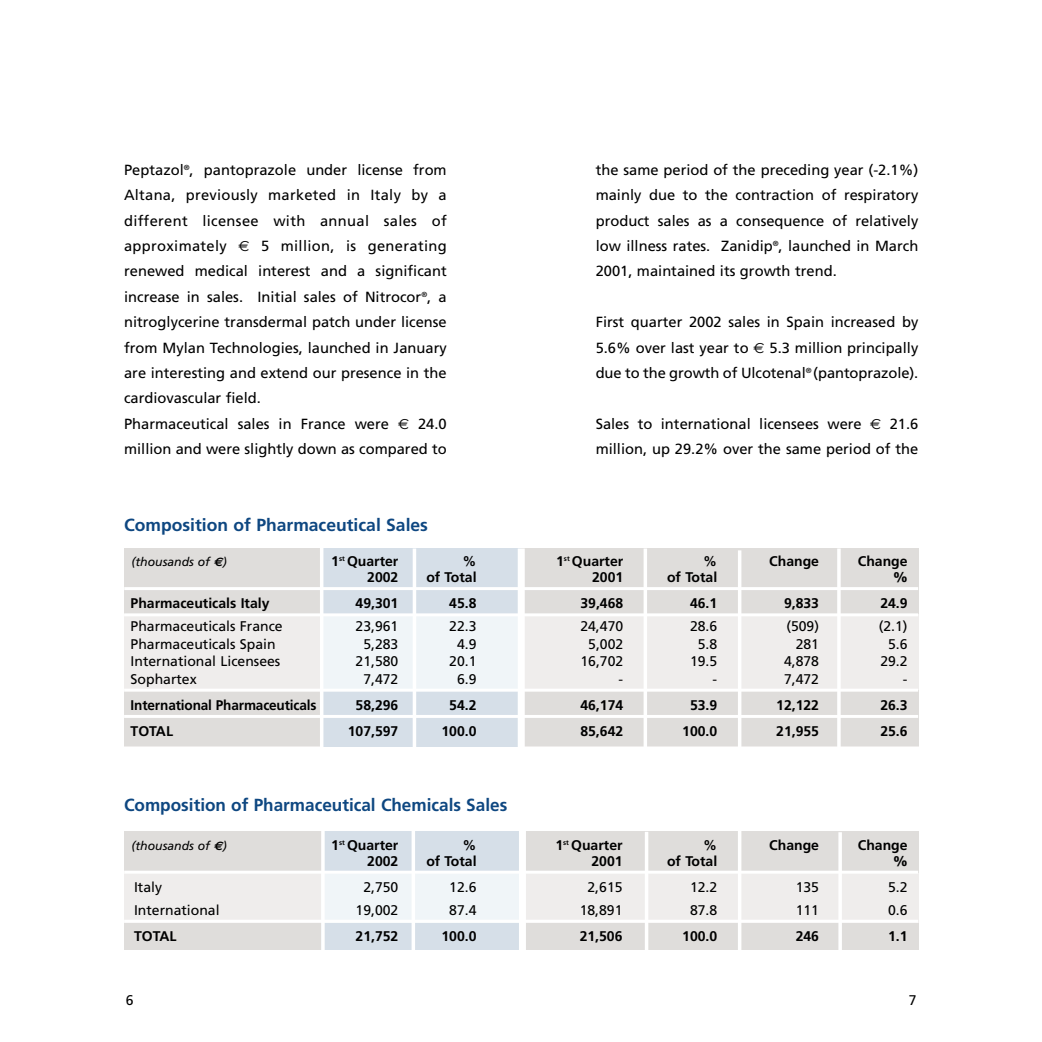
<style>
.page{position:relative;width:1042px;height:1042px;background:#fff}
.page>*{position:absolute;margin:0;border:0;box-sizing:border-box;transform-origin:0 0}
.t1{font:700 17.5px "Frutiger";color:#0e4781}
.t2{font:14.7px/25.4px "Frutiger";color:#000}
.t3{font:700 14px "Frutiger";color:#000}
.t4{font:14px "Frutiger";color:#000}
.t5{font:900 14px "Frutiger";color:#000}
.t6{font:italic 12.25px "Frutiger";color:#000}
.s1{font-family:"Euro Sans"}
.s2{font-family:"Euro Sans";font-weight:700}
</style>
<div class="page">
<div style="left:124px;top:835px;width:794px;height:114px;background:#efedec"></div>
<div style="left:124px;top:550px;width:794px;height:196px;background:#efedec"></div>
<div style="left:321px;top:830px;width:199px;height:119px;background:#f0f5f8"></div>
<div style="left:321px;top:548px;width:199px;height:196px;background:#f0f5f8"></div>
<div style="left:124px;top:548px;width:794px;height:66px;background:#dfdddb"></div>
<div style="left:124px;top:690px;width:794px;height:56px;background:#dfdddb"></div>
<div style="left:321px;top:548px;width:199px;height:66px;background:#d6dfe8"></div>
<div style="left:321px;top:690px;width:199px;height:56px;background:#d6dfe8"></div>
<svg style="left:412px;top:548px;width:4px;height:199px"></svg>
<div style="left:517px;top:548px;width:7px;height:204px;background:#fff"></div>
<svg style="left:643px;top:548px;width:4px;height:199px"></svg>
<svg style="left:737px;top:550px;width:4px;height:197px"></svg>
<hr style="left:837px;top:548px;width:3px;height:205px;background:#fff">
<div style="left:124px;top:923px;width:794px;height:26px;background:#dfdddb"></div>
<div style="left:321px;top:923px;width:199px;height:26px;background:#d6dfe8"></div>
<hr style="left:320px;top:513px;width:3px;height:237px;background:#fff">
<hr style="left:124px;top:587px;width:793px;height:3px;background:#fff">
<hr style="left:124px;top:613px;width:793px;height:3px;background:#fff">
<hr style="left:124px;top:688px;width:793px;height:3px;background:#fff">
<hr style="left:124px;top:714px;width:793px;height:3px;background:#fff">
<div style="left:124px;top:830px;width:794px;height:42px;background:#dfdddb"></div>
<div style="left:323px;top:830px;width:199px;height:42px;background:#d6dfe8"></div>
<hr style="left:124px;top:870px;width:793px;height:3px;background:#fff">
<hr style="left:124px;top:919px;width:793px;height:3px;background:#fff">
<hr style="left:321px;top:822px;width:3px;height:163px;background:#fff">
<hr style="left:411px;top:830px;width:4px;height:129px;background:#fff">
<div style="left:519px;top:829px;width:7px;height:159px;background:#fff"></div>
<svg style="left:644px;top:832px;width:4px;height:118px"></svg>
<svg style="left:737px;top:830px;width:4px;height:120px"></svg>
<hr style="left:838px;top:832px;width:3px;height:127px;background:#fff">
<p class="t2" style="left:124px;top:158px;width:324px">Peptazol<sup>®</sup>, pantoprazole under license from Altana, previously marketed in Italy by a different licensee with annual sales of approximately <span class="s1">€</span> 5 million, is generating renewed medical interest and a significant increase in sales. Initial sales of Nitrocor<sup>®</sup>, a nitroglycerine transdermal patch under license from Mylan Technologies, launched in January are interesting and extend our presence in the cardiovascular field.<br>Pharmaceutical sales in France were <span class="s1">€</span> 24.0 million and were slightly down as compared to</p>
<p class="t2" style="left:595px;top:158px;width:324px;text-align:justify">the same period of the preceding year (-2.1%) mainly due to the contraction of respiratory product sales as a consequence of relatively low illness rates. Zanidip<sup>®</sup>, launched in March 2001, maintained its growth trend.</p>
<p class="t2" style="left:595px;top:310px;width:324px;text-align:justify">First quarter 2002 sales in Spain increased by 5.6% over last year to <span class="s1">€</span> 5.3 million principally due to the growth of Ulcotenal<sup>®</sup> (pantoprazole).</p>
<p class="t2" style="left:595px;top:412px;width:324px">Sales to international licensees were <span class="s1">€</span> 21.6 million, up 29.2% over the same period of the</p>
<p class="t1" style="left:124px;top:518px;width:305px">Composition of Pharmaceutical Sales</p>
<p class="t6" style="left:131px;top:557px;width:97px">(thousands of <span class="s2">€</span>)</p>
<p class="t3" style="left:331px;top:555px;width:69px">1<sup>st</sup> Quarter</p>
<p class="t3" style="left:462px;top:555px;width:15px">%</p>
<p class="t3" style="left:556px;top:555px;width:69px">1<sup>st</sup> Quarter</p>
<p class="t3" style="left:703px;top:555px;width:15px">%</p>
<p class="t3" style="left:769px;top:555px;width:51px">Change</p>
<p class="t3" style="left:857px;top:555px;width:51px">Change</p>
<p class="t3" style="left:367px;top:571px;width:33px">2002</p>
<p class="t3" style="left:426px;top:571px;width:52px">of Total</p>
<p class="t3" style="left:592px;top:571px;width:33px">2001</p>
<p class="t3" style="left:667px;top:571px;width:52px">of Total</p>
<p class="t5" style="left:893px;top:571px;width:15px">%</p>
<p class="t3" style="left:130px;top:597px;width:140px">Pharmaceuticals Italy</p>
<p class="t3" style="left:355px;top:597px;width:44px">49,301</p>
<p class="t3" style="left:449px;top:597px;width:29px">45.8</p>
<p class="t3" style="left:580px;top:597px;width:44px">39,468</p>
<p class="t3" style="left:690px;top:597px;width:29px">46.1</p>
<p class="t3" style="left:783px;top:597px;width:37px">9,833</p>
<p class="t3" style="left:880px;top:597px;width:29px">24.9</p>
<p class="t4" style="left:130px;top:620px;width:154px">Pharmaceuticals France</p>
<p class="t4" style="left:355px;top:620px;width:44px">23,961</p>
<p class="t4" style="left:449px;top:620px;width:29px">22.3</p>
<p class="t4" style="left:580px;top:620px;width:44px">24,470</p>
<p class="t4" style="left:690px;top:620px;width:29px">28.6</p>
<p class="t4" style="left:786px;top:620px;width:34px">(509)</p>
<p class="t4" style="left:878px;top:620px;width:30px">(2.1)</p>
<p class="t4" style="left:130px;top:638px;width:147px">Pharmaceuticals Spain</p>
<p class="t4" style="left:363px;top:638px;width:37px">5,283</p>
<p class="t4" style="left:457px;top:638px;width:21px">4.9</p>
<p class="t4" style="left:588px;top:638px;width:37px">5,002</p>
<p class="t4" style="left:697px;top:638px;width:21px">5.8</p>
<p class="t4" style="left:795px;top:638px;width:25px">281</p>
<p class="t4" style="left:888px;top:638px;width:21px">5.6</p>
<p class="t4" style="left:130px;top:655px;width:151px">International Licensees</p>
<p class="t4" style="left:355px;top:655px;width:44px">21,580</p>
<p class="t4" style="left:449px;top:655px;width:29px">20.1</p>
<p class="t4" style="left:580px;top:655px;width:44px">16,702</p>
<p class="t4" style="left:690px;top:655px;width:29px">19.5</p>
<p class="t4" style="left:783px;top:655px;width:37px">4,878</p>
<p class="t4" style="left:880px;top:655px;width:29px">29.2</p>
<p class="t4" style="left:130px;top:673px;width:68px">Sophartex</p>
<p class="t4" style="left:363px;top:673px;width:37px">7,472</p>
<p class="t4" style="left:457px;top:673px;width:21px">6.9</p>
<p class="t4" style="left:618px;top:673px;width:6px">-</p>
<p class="t4" style="left:712px;top:673px;width:6px">-</p>
<p class="t4" style="left:783px;top:673px;width:37px">7,472</p>
<p class="t4" style="left:902px;top:673px;width:6px">-</p>
<p class="t3" style="left:130px;top:699px;width:187px">International Pharmaceuticals</p>
<p class="t3" style="left:355px;top:699px;width:44px">58,296</p>
<p class="t3" style="left:449px;top:699px;width:29px">54.2</p>
<p class="t3" style="left:580px;top:699px;width:44px">46,174</p>
<p class="t3" style="left:690px;top:699px;width:29px">53.9</p>
<p class="t3" style="left:776px;top:699px;width:44px">12,122</p>
<p class="t3" style="left:880px;top:699px;width:29px">26.3</p>
<p class="t3" style="left:130px;top:725px;width:44px">TOTAL</p>
<p class="t3" style="left:348px;top:725px;width:52px">107,597</p>
<p class="t3" style="left:441px;top:725px;width:37px">100.0</p>
<p class="t3" style="left:580px;top:725px;width:44px">85,642</p>
<p class="t3" style="left:682px;top:725px;width:37px">100.0</p>
<p class="t3" style="left:776px;top:725px;width:44px">21,955</p>
<p class="t3" style="left:880px;top:725px;width:29px">25.6</p>
<p class="t1" style="left:124px;top:798px;width:384px">Composition of Pharmaceutical Chemicals Sales</p>
<p class="t6" style="left:131px;top:840px;width:97px">(thousands of <span class="s2">€</span>)</p>
<p class="t3" style="left:331px;top:839px;width:69px">1<sup>st</sup> Quarter</p>
<p class="t3" style="left:462px;top:839px;width:15px">%</p>
<p class="t3" style="left:555px;top:839px;width:69px">1<sup>st</sup> Quarter</p>
<p class="t3" style="left:703px;top:839px;width:15px">%</p>
<p class="t3" style="left:769px;top:839px;width:51px">Change</p>
<p class="t3" style="left:857px;top:839px;width:51px">Change</p>
<p class="t3" style="left:367px;top:855px;width:33px">2002</p>
<p class="t3" style="left:426px;top:855px;width:52px">of Total</p>
<p class="t3" style="left:591px;top:855px;width:33px">2001</p>
<p class="t3" style="left:667px;top:855px;width:52px">of Total</p>
<p class="t5" style="left:893px;top:855px;width:15px">%</p>
<p class="t4" style="left:134px;top:881px;width:30px">Italy</p>
<p class="t4" style="left:363px;top:881px;width:37px">2,750</p>
<p class="t4" style="left:449px;top:881px;width:29px">12.6</p>
<p class="t4" style="left:587px;top:881px;width:37px">2,615</p>
<p class="t4" style="left:690px;top:881px;width:29px">12.2</p>
<p class="t4" style="left:795px;top:881px;width:25px">135</p>
<p class="t4" style="left:888px;top:881px;width:21px">5.2</p>
<p class="t4" style="left:134px;top:904px;width:87px">International</p>
<p class="t4" style="left:355px;top:904px;width:44px">19,002</p>
<p class="t4" style="left:449px;top:904px;width:29px">87.4</p>
<p class="t4" style="left:579px;top:904px;width:44px">18,891</p>
<p class="t4" style="left:690px;top:904px;width:29px">87.8</p>
<p class="t4" style="left:795px;top:904px;width:25px">111</p>
<p class="t4" style="left:888px;top:904px;width:21px">0.6</p>
<p class="t3" style="left:134px;top:930px;width:44px">TOTAL</p>
<p class="t3" style="left:355px;top:930px;width:44px">21,752</p>
<p class="t3" style="left:441px;top:930px;width:37px">100.0</p>
<p class="t3" style="left:579px;top:930px;width:44px">21,506</p>
<p class="t3" style="left:682px;top:930px;width:37px">100.0</p>
<p class="t3" style="left:795px;top:930px;width:25px">246</p>
<p class="t3" style="left:888px;top:930px;width:21px">1.1</p>
<p class="t4" style="left:126px;top:994px;width:9px">6</p>
<p class="t4" style="left:908px;top:994px;width:9px">7</p>
</div>
